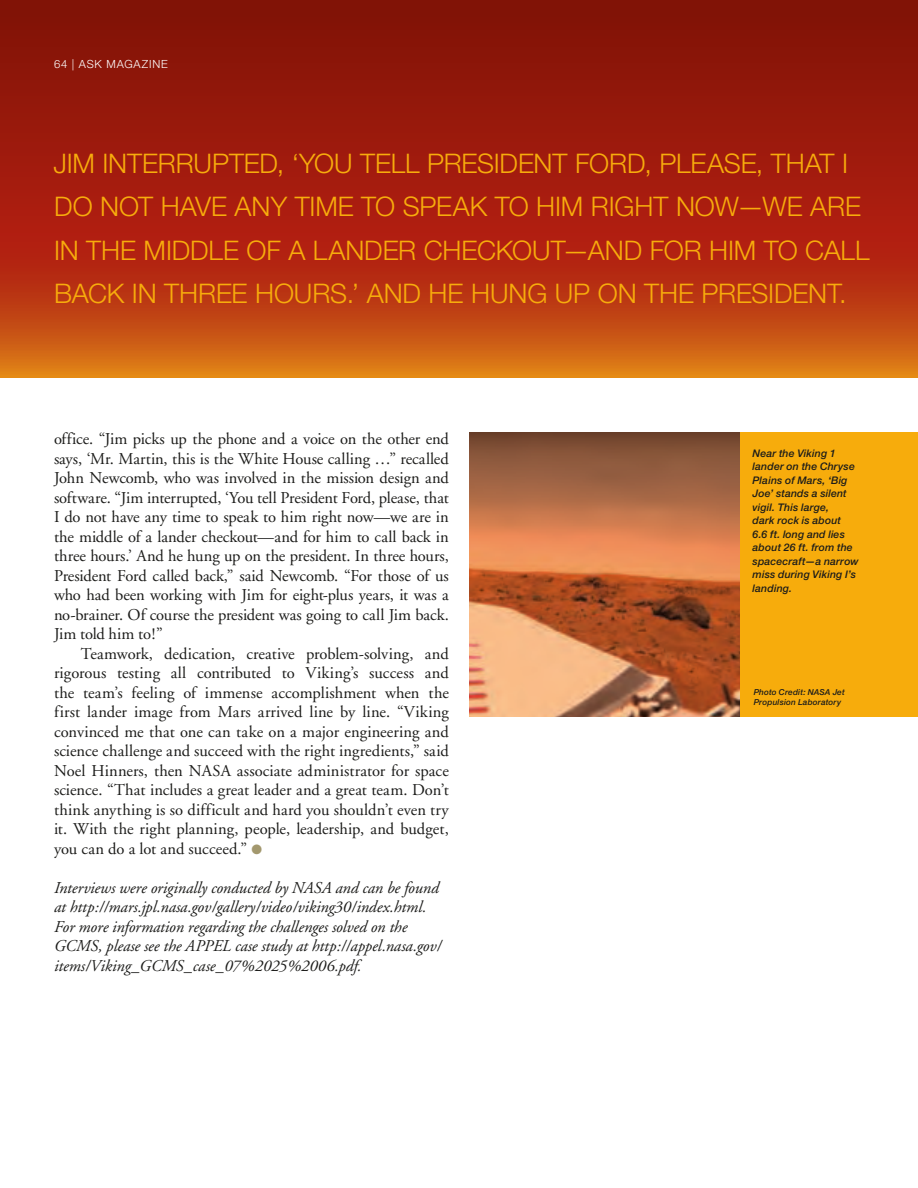
<style>
.page{position:relative;width:918px;height:1188px;background:#fff}
.page>*{position:absolute;margin:0;border:0;box-sizing:border-box;transform-origin:0 0}
.t1{font:300 27px/43.5px "Helvetica Neue";letter-spacing:-.005em;color:#f7ac0c}
.t2{font:16.5px "Adobe Garamond";color:#1c1c1a}
.t3{font:italic 16.5px/19.5px "Adobe Garamond";letter-spacing:-.005em;color:#1c1c1a}
.t4{font:16.5px "Adobe Garamond";letter-spacing:-.02em;color:#1c1c1a}
.t5{font:300 11.25px "Helvetica Neue";letter-spacing:.075em;color:#fff}
.t6{font:italic 500 10.5px/13.5px "Helvetica Neue";letter-spacing:.015em;color:#1c1c1a}
.t7{font:italic 500 8.25px/9.8px "Helvetica Neue";letter-spacing:.015em;color:#1c1c1a}
.s1{color:#a3986e}
</style>
<div class="page">
<svg style="left:0;top:0;width:918px;height:378px;background:#a7290e"></svg>
<div style="left:469px;top:432px;width:449px;height:285px;background:#f7ac0c"></div>
<img style="left:469px;top:432px;width:270px;height:285px">
<p class="t5" style="left:54px;top:58px;width:115px">64 | ASK MAGAZINE</p>
<p class="t1" style="left:53px;top:141px;width:818px">JIM INTERRUPTED, ‘YOU TELL PRESIDENT FORD, PLEASE, THAT I DO NOT HAVE ANY TIME TO SPEAK TO HIM RIGHT NOW—WE ARE IN THE MIDDLE OF A LANDER CHECKOUT—AND FOR HIM TO CALL BACK IN THREE HOURS.’ AND HE HUNG UP ON THE PRESIDENT.</p>
<p class="t4" style="left:54px;top:430px;width:396px">office. “Jim picks up the phone and a voice on the other end</p>
<p class="t2" style="left:54px;top:449px;width:396px">says, ‘Mr. Martin, this is the White House calling …” recalled</p>
<p class="t2" style="left:54px;top:469px;width:396px">John Newcomb, who was involved in the mission design and</p>
<p class="t2" style="left:54px;top:488px;width:396px">software. “Jim interrupted, ‘You tell President Ford, please, that</p>
<p class="t2" style="left:54px;top:508px;width:396px">I do not have any time to speak to him right now—we are in</p>
<p class="t2" style="left:54px;top:527px;width:396px">the middle of a lander checkout—and for him to call back in</p>
<p class="t2" style="left:54px;top:547px;width:396px">three hours.’ And he hung up on the president. In three hours,</p>
<p class="t2" style="left:54px;top:566px;width:396px">President Ford called back,” said Newcomb. “For those of us</p>
<p class="t2" style="left:54px;top:586px;width:396px">who had been working with Jim for eight-plus years, it was a</p>
<p class="t2" style="left:54px;top:605px;width:396px">no-brainer. Of course the president was going to call Jim back.</p>
<p class="t2" style="left:54px;top:625px;width:110px">Jim told him to!”</p>
<p class="t2" style="left:81px;top:644px;width:369px">Teamwork, dedication, creative problem-solving, and</p>
<p class="t2" style="left:54px;top:664px;width:396px">rigorous testing all contributed to Viking’s success and</p>
<p class="t2" style="left:54px;top:683px;width:396px">the team’s feeling of immense accomplishment when the</p>
<p class="t2" style="left:54px;top:703px;width:396px">first lander image from Mars arrived line by line. “Viking</p>
<p class="t2" style="left:54px;top:723px;width:396px">convinced me that one can take on a major engineering and</p>
<p class="t2" style="left:54px;top:742px;width:396px">science challenge and succeed with the right ingredients,” said</p>
<p class="t2" style="left:54px;top:762px;width:396px">Noel Hinners, then NASA associate administrator for space</p>
<p class="t2" style="left:54px;top:781px;width:396px">science. “That includes a great leader and a great team. Don’t</p>
<p class="t2" style="left:54px;top:801px;width:396px">think anything is so difficult and hard you shouldn’t even try</p>
<p class="t2" style="left:54px;top:820px;width:396px">it. With the right planning, people, leadership, and budget,</p>
<p class="t2" style="left:54px;top:840px;width:210px">you can do a lot and succeed.” <span class="s1">●</span></p>
<p class="t3" style="left:54px;top:878px;width:389px">Interviews were originally conducted by NASA and can be found at http://mars.jpl.nasa.gov/gallery/video/viking30/index.html.<br>For more information regarding the challenges solved on the GCMS, please see the APPEL case study at http://appel.nasa.gov/ items/Viking_GCMS_case_07%2025%2006.pdf.</p>
<p class="t6" style="left:753px;top:446px;width:108px">Near the Viking 1 lander on the Chryse<br>Plains of Mars, ‘Big<br>Joe’ stands a silent vigil. This large,<br>dark rock is about<br>6.6 ft. long and lies about 26 ft. from the spacecraft—a narrow miss during Viking I’s landing.</p>
<p class="t7" style="left:754px;top:687px;width:92px">Photo Credit: NASA Jet<br>Propulsion Laboratory</p>
</div>
